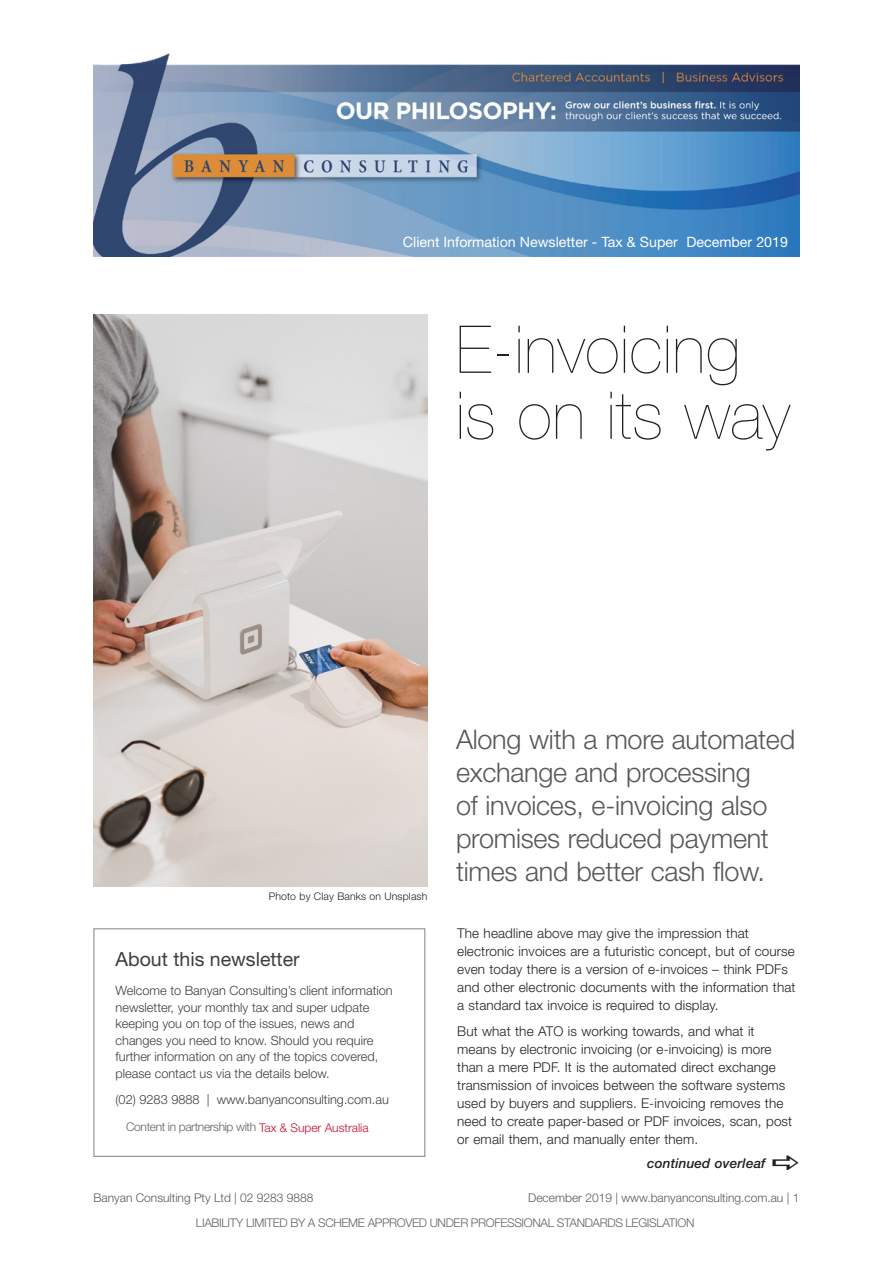
<style>
.page{position:relative;width:893px;height:1263px;background:#fff}
.page>*{position:absolute;margin:0;border:0;box-sizing:border-box;transform-origin:0 0}
._15_Article_head_1{font:200 66px/66px "Helvetica Neue";letter-spacing:.01em;color:#231f20}
._15_Blurb_text{font:300 27px/33px "Helvetica Neue";letter-spacing:-.01em;color:#57585a}
.About_this_newslette{font:19.5px "Helvetica Neue";color:#3e3e3f}
.t1{font:14.25px "Helvetica Neue";color:#fff}
._15_Body_text{font:300 13.5px/18px "Helvetica Neue";letter-spacing:.01em;color:#231f20}
._15_Body_text-2{font:italic 500 13.5px "Helvetica Neue";letter-spacing:.01em;color:#231f20}
.t2{font:300 12.75px/16.5px "Helvetica Neue";color:#3e3e3f}
.t3{font:300 12px "Helvetica Neue";letter-spacing:-.03em;color:#636366}
.t4{font:300 12px "Helvetica Neue";color:#57585a}
._15_Footnote{font:300 10.5px "Helvetica Neue";letter-spacing:.01em;color:#231f20}
.s1{color:#c3102f}
</style>
<div class="page">
<img style="left:94px;top:315px;width:333px;height:572px">
<img style="left:94px;top:53px;width:705px;height:204px">
<div style="left:94px;top:928px;width:331px;height:229px;border:1px solid #808285"></div>
<p class="t1" style="left:403px;top:233px;width:276px">Client Information Newsletter - Tax &amp; Super</p>
<p class="t1" style="left:686px;top:233px;width:103px">December 2019</p>
<p class="_15_Article_head_1" style="left:456px;top:316px;width:335px">E-invoicing is on its way</p>
<p class="_15_Footnote" style="left:269px;top:890px;width:160px">Photo by Clay Banks on Unsplash</p>
<p class="About_this_newslette" style="left:116px;top:947px;width:186px">About this newsletter</p>
<p class="t2" style="left:116px;top:982px;width:279px">Welcome to Banyan Consulting’s client information newsletter, your monthly tax and super udpate keeping you on top of the issues, news and changes you need to know. Should you require further information on any of the topics covered, please contact us via the details below.</p>
<p class="t2" style="left:116px;top:1091px;width:275px">(02) 9283 9888 | www.banyanconsulting.com.au</p>
<p class="t3" style="left:126px;top:1120px;width:244px">Content in partnership with <span class="s1">Tax &amp; Super Australia</span></p>
<p class="_15_Blurb_text" style="left:456px;top:723px;width:341px">Along with a more automated exchange and processing<br>of invoices, e-invoicing also promises reduced payment times and better cash flow.</p>
<p class="_15_Body_text" style="left:457px;top:924px;width:340px">The headline above may give the impression that electronic invoices are a futuristic concept, but of course even today there is a version of e-invoices – think PDFs and other electronic documents with the information that a standard tax invoice is required to display.</p>
<p class="_15_Body_text" style="left:457px;top:1022px;width:337px">But what the ATO is working towards, and what it means by electronic invoicing (or e-invoicing) is more than a mere PDF. It is the automated direct exchange transmission of invoices between the software systems used by buyers and suppliers. E-invoicing removes the need to create paper-based or PDF invoices, scan, post or email them, and manually enter them.</p>
<p class="_15_Body_text-2" style="left:647px;top:1155px;width:120px">continued overleaf</p>
<p class="t4" style="left:94px;top:1190px;width:222px">Banyan Consulting Pty Ltd | 02 9283 9888</p>
<p class="t4" style="left:528px;top:1190px;width:273px">December 2019 | www.banyanconsulting.com.au | 1</p>
<p class="t3" style="left:196px;top:1216px;width:500px">LIABILITY LIMITED BY A SCHEME APPROVED UNDER PROFESSIONAL STANDARDS LEGISLATION</p>
</div>
